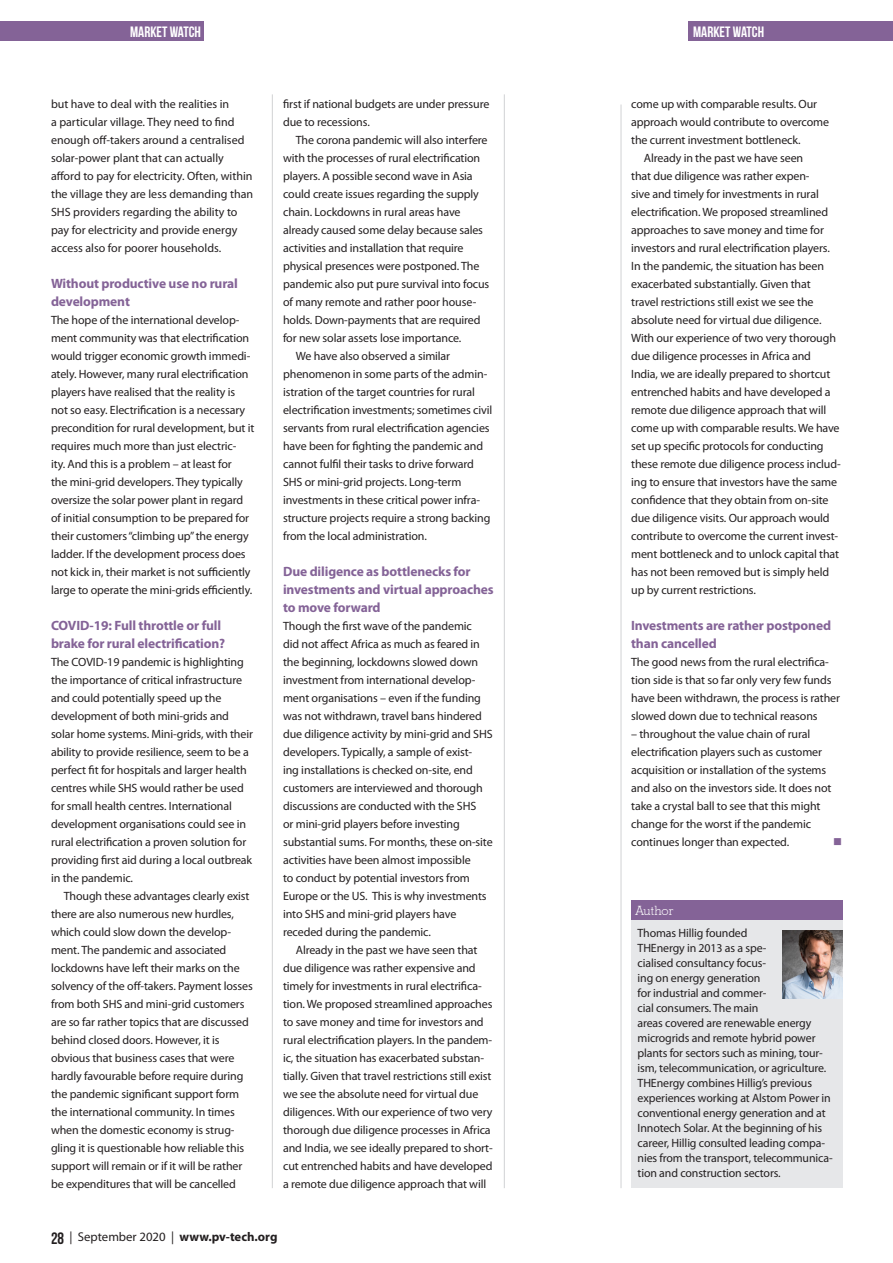
<style>
.page{position:relative;width:893px;height:1263px;background:#fff}
.page>*{position:absolute;margin:0;border:0;box-sizing:border-box;transform-origin:0 0}
.t1{font:15px "Bebas Neue";color:#fff}
.Subhead{font:700 13.5px/18px "Myriad Pro";letter-spacing:-.01em;color:#846397}
.t2{font:12.75px "Myriad Pro";color:#231f20}
.t3{font:300 12.75px "Geometric Slab 703 BT";color:#fff}
.Body_indent{font:12px/18px "Myriad Pro";letter-spacing:-.01em;color:#231f20}
.Body_no_indent{font:12px/18px "Myriad Pro";letter-spacing:-.01em;color:#231f20}
.t4{font:12px "Wingdings";color:#846397}
.s1{font-family:"Bebas Neue";font-size:16.5px}
.s2{font-weight:700}
</style>
<div class="page">
<div style="left:0;top:21px;width:204px;height:20px;background:#846397"></div>
<div style="left:689px;top:21px;width:204px;height:20px;background:#846397"></div>
<hr style="left:272px;top:94px;width:1px;height:1094px;background:#d1d2d4">
<hr style="left:504px;top:94px;width:1px;height:1094px;background:#d1d2d4">
<hr style="left:621px;top:104px;width:1px;height:1084px;background:#d1d2d4">
<div style="left:631px;top:919px;width:211px;height:269px;background:#e6e7e9"></div>
<img style="left:783px;top:931px;width:59px;height:68px">
<div style="left:631px;top:900px;width:211px;height:20px;background:#846397"></div>
<p class="t1" style="left:130px;top:23px;width:72px">MARKET WATCH</p>
<p class="Body_indent" style="left:51px;top:95px;width:204px">but have to deal with the realities in<br>a particular village. They need to find enough off-takers around a centralised solar-power plant that can actually afford to pay for electricity. Often, within the village they are less demanding than SHS providers regarding the ability to pay for electricity and provide energy access also for poorer households.</p>
<p class="Subhead" style="left:51px;top:274px;width:188px">Without productive use no rural development</p>
<p class="Body_no_indent" style="left:51px;top:311px;width:205px">The hope of the international develop&shy;ment community was that electrification would trigger economic growth immedi&shy;ately. However, many rural electrification players have realised that the reality is not so easy. Electrification is a necessary precondition for rural development, but it requires much more than just electric-<br>ity. And this is a problem – at least for<br>the mini-grid developers. They typically oversize the solar power plant in regard of initial consumption to be prepared for their customers “climbing up” the energy ladder. If the development process does not kick in, their market is not sufficiently large to operate the mini-grids efficiently.</p>
<p class="Subhead" style="left:51px;top:616px;width:176px">COVID-19: Full throttle or full brake for rural electrification?</p>
<p class="Body_no_indent" style="left:51px;top:653px;width:203px">The COVID-19 pandemic is highlighting the importance of critical infrastructure and could potentially speed up the development of both mini-grids and solar home systems. Mini-grids, with their ability to provide resilience, seem to be a perfect fit for hospitals and larger health centres while SHS would rather be used for small health centres. International development organisations could see in rural electrification a proven solution for providing first aid during a local outbreak in the pandemic.</p>
<p class="Body_indent" style="left:51px;top:887px;width:203px;text-indent:13px">Though these advantages clearly exist there are also numerous new hurdles, which could slow down the develop&shy;ment. The pandemic and associated lockdowns have left their marks on the solvency of the off-takers. Payment losses from both SHS and mini-grid customers are so far rather topics that are discussed behind closed doors. However, it is obvious that business cases that were hardly favourable before require during the pandemic significant support form the international community. In times when the domestic economy is strug&shy;gling it is questionable how reliable this support will remain or if it will be rather be expenditures that will be cancelled</p>
<p class="Body_indent" style="left:283px;top:95px;width:208px">first if national budgets are under pressure due to recessions.</p>
<p class="Body_indent" style="left:283px;top:131px;width:208px;text-indent:13px">The corona pandemic will also interfere with the processes of rural electrification players. A possible second wave in Asia could create issues regarding the supply chain. Lockdowns in rural areas have already caused some delay because sales activities and installation that require physical presences were postponed. The pandemic also put pure survival into focus of many remote and rather poor house&shy;holds. Down-payments that are required for new solar assets lose importance.</p>
<p class="Body_indent" style="left:283px;top:347px;width:211px;text-indent:13px">We have also observed a similar phenomenon in some parts of the admin&shy;istration of the target countries for rural electrification investments; sometimes civil servants from rural electrification agencies have been for fighting the pandemic and cannot fulfil their tasks to drive forward SHS or mini-grid projects. Long-term investments in these critical power infra&shy;structure projects require a strong backing from the local administration.</p>
<p class="Subhead" style="left:283px;top:562px;width:212px">Due diligence as bottlenecks for investments and virtual approaches to move forward</p>
<p class="Body_no_indent" style="left:283px;top:617px;width:211px">Though the first wave of the pandemic<br>did not affect Africa as much as feared in the beginning, lockdowns slowed down investment from international develop&shy;ment organisations – even if the funding was not withdrawn, travel bans hindered due diligence activity by mini-grid and SHS developers. Typically, a sample of exist-<br>ing installations is checked on-site, end customers are interviewed and thorough discussions are conducted with the SHS<br>or mini-grid players before investing substantial sums. For months, these on-site activities have been almost impossible<br>to conduct by potential investors from Europe or the US. This is why investments into SHS and mini-grid players have receded during the pandemic.</p>
<p class="Body_indent" style="left:283px;top:941px;width:211px;text-indent:13px">Already in the past we have seen that due diligence was rather expensive and timely for investments in rural electrifica&shy;tion. We proposed streamlined approaches to save money and time for investors and rural electrification players. In the pandem&shy;ic, the situation has exacerbated substan&shy;tially. Given that travel restrictions still exist we see the absolute need for virtual due diligences. With our experience of two very thorough due diligence processes in Africa and India, we see ideally prepared to short&shy;cut entrenched habits and have developed a remote due diligence approach that will</p>
<p class="t2" style="left:51px;top:1229px;width:228px"><span class="s1">28</span> | September 2020 | <span class="s2">www.pv-tech.org</span></p>
<p class="t1" style="left:693px;top:23px;width:72px">MARKET WATCH</p>
<p class="Body_indent" style="left:631px;top:95px;width:199px">come up with comparable results. Our approach would contribute to overcome the current investment bottleneck.</p>
<p class="Body_indent" style="left:631px;top:149px;width:211px;text-indent:13px">Already in the past we have seen<br>that due diligence was rather expen-<br>sive and timely for investments in rural electrification. We proposed streamlined approaches to save money and time for investors and rural electrification players.<br>In the pandemic, the situation has been exacerbated substantially. Given that travel restrictions still exist we see the absolute need for virtual due diligence.<br>With our experience of two very thorough due diligence processes in Africa and India, we are ideally prepared to shortcut entrenched habits and have developed a remote due diligence approach that will come up with comparable results. We have set up specific protocols for conducting these remote due diligence process includ&shy;ing to ensure that investors have the same confidence that they obtain from on-site due diligence visits. Our approach would contribute to overcome the current invest&shy;ment bottleneck and to unlock capital that has not been removed but is simply held up by current restrictions.</p>
<p class="Subhead" style="left:631px;top:616px;width:201px">Investments are rather postponed than cancelled</p>
<p class="Body_no_indent" style="left:631px;top:653px;width:210px">The good news from the rural electrifica&shy;tion side is that so far only very few funds have been withdrawn, the process is rather slowed down due to technical reasons</p>
<p class="Body_no_indent" style="left:631px;top:725px;width:202px">– throughout the value chain of rural electrification players such as customer acquisition or installation of the systems and also on the investors side. It does not take a crystal ball to see that this might change for the worst if the pandemic continues longer than expected.</p>
<p class="t4" style="left:833px;top:835px;width:10px">■</p>
<p class="t3" style="left:635px;top:902px;width:40px">Author</p>
<p class="Body_indent" style="left:637px;top:925px;width:197px;line-height:15px">Thomas Hillig founded<br>THEnergy in 2013 as a spe-<br>cialised consultancy focus-<br>ing on energy generation<br>for industrial and commer-<br>cial consumers. The main<br>areas covered are renewable energy microgrids and remote hybrid power plants for sectors such as mining, tour&shy;ism, telecommunication, or agriculture.<br>THEnergy combines Hillig’s previous experiences working at Alstom Power in conventional energy generation and at Innotech Solar. At the beginning of his career, Hillig consulted leading compa&shy;nies from the transport, telecommunica&shy;tion and construction sectors.</p>
</div>
